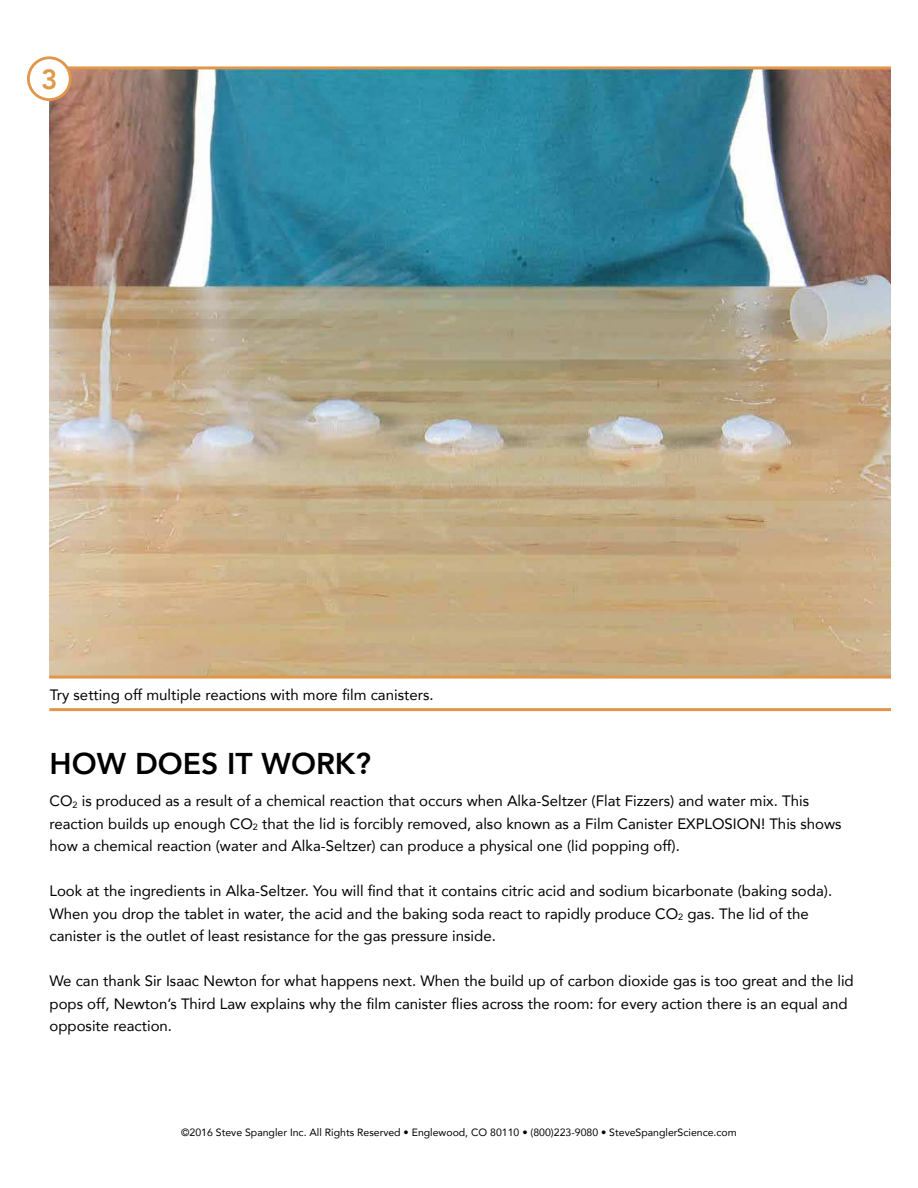
<style>
.page{position:relative;width:918px;height:1188px;background:#fff}
.page>*{position:absolute;margin:0;border:0;box-sizing:border-box;transform-origin:0 0}
.t1{font:800 30px "Avenir";color:#000}
.t2{font:800 27.6px "Avenir";color:#e19749}
.t3{font:15px/22.5px "Avenir";color:#000}
.t4{font:10.5px "Avenir";color:#000}
</style>
<div class="page">
<img style="left:49px;top:69px;width:842px;height:607px">
<div style="left:28px;top:58px;width:42px;height:42px;background:#fff;border-radius:50%"></div>
<div style="left:27px;top:56px;width:45px;height:45px;border:3px solid #e19749;border-radius:50%"></div>
<hr style="left:67px;top:66px;width:824px;height:3px;background:#e19749">
<hr style="left:49px;top:676px;width:842px;height:3px;background:#e19749">
<hr style="left:49px;top:708px;width:842px;height:3px;background:#e19749">
<h2 class="t2" style="left:41px;top:63px;width:18px">3</h2>
<p class="t3" style="left:50px;top:683px;width:385px">Try setting off multiple reactions with more film canisters.</p>
<h1 class="t1" style="left:50px;top:746px;width:323px">HOW DOES IT WORK?</h1>
<p class="t3" style="left:49px;top:791px;width:794px">CO<sub>2</sub> is produced as a result of a chemical reaction that occurs when Alka-Seltzer (Flat Fizzers) and water mix. This reaction builds up enough CO<sub>2</sub> that the lid is forcibly removed, also known as a Film Canister EXPLOSION! This shows how a chemical reaction (water and Alka-Seltzer) can produce a physical one (lid popping off).</p>
<p class="t3" style="left:50px;top:879px;width:784px">Look at the ingredients in Alka-Seltzer. You will find that it contains citric acid and sodium bicarbonate (baking soda).<br>When you drop the tablet in water, the acid and the baking soda react to rapidly produce CO<sub>2</sub> gas. The lid of the canister is the outlet of least resistance for the gas pressure inside.</p>
<p class="t3" style="left:50px;top:969px;width:806px">We can thank Sir Isaac Newton for what happens next. When the build up of carbon dioxide gas is too great and the lid pops off, Newton’s Third Law explains why the film canister flies across the room: for every action there is an equal and opposite reaction.</p>
<p class="t4" style="left:181px;top:1128px;width:557px">©2016 Steve Spangler Inc. All Rights Reserved • Englewood, CO 80110 • (800)223-9080 • SteveSpanglerScience.com</p>
</div>
